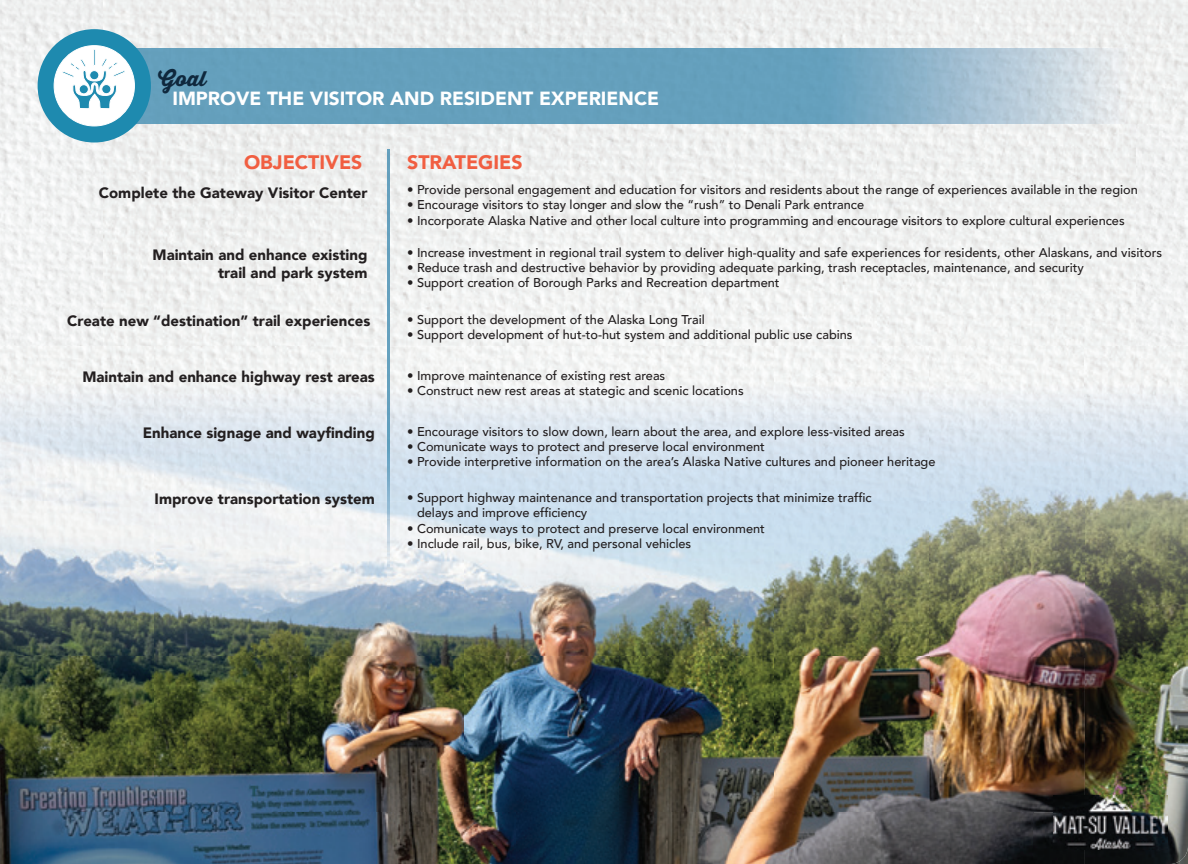
<style>
.page{position:relative;width:1188px;height:864px;background:#fff}
.page>*{position:absolute;margin:0;border:0;box-sizing:border-box;transform-origin:0 0}
.t1{font:20.55px "Thirsty Script Extrabold Demo";color:#0f283d}
.t2{font:900 19.5px "Avenir";color:#f15e41}
.t3{font:900 19.05px "Avenir";color:#fff}
.t4{font:900 15px/18px "Avenir";color:#231f20;text-align:right}
.t5{font:500 12.75px/15.3px "Avenir";color:#231f20}
.s1{font-weight:400}
</style>
<div class="page">
<img style="left:0;top:0;width:103px;height:347px">
<img style="left:103px;top:0;width:1085px;height:48px">
<img style="left:103px;top:124px;width:1085px;height:223px">
<img style="left:136px;top:48px;width:1052px;height:76px">
<div style="left:38px;top:29px;width:113px;height:113px;background:#1e8aaf;border-radius:50%"></div>
<svg style="left:53px;top:45px;width:82px;height:82px"></svg>
<img style="left:0;top:347px;width:1188px;height:517px">
<img style="left:388px;top:149px;width:2px;height:488px">
<img style="left:1053px;top:795px;width:114px;height:54px">
<h1 class="t1" style="left:158px;top:63px;width:49px">Goal</h1>
<h3 class="t3" style="left:172px;top:82px;width:488px">IMPROVE THE VISITOR AND RESIDENT EXPERIENCE</h3>
<h2 class="t2" style="left:244px;top:145px;width:120px">OBJECTIVES</h2>
<h2 class="t2" style="left:407px;top:145px;width:117px">STRATEGIES</h2>
<p class="t4" style="left:99px;top:184px;width:270px">Complete the Gateway Visitor Center</p>
<p class="t5" style="left:407px;top:181px;width:732px"><span class="s1">•</span> Provide personal engagement and education for visitors and residents about the range of experiences available in the region</p>
<p class="t5" style="left:407px;top:197px;width:459px">• Encourage visitors to stay longer and slow the “rush” to Denali Park entrance</p>
<p class="t5" style="left:407px;top:212px;width:719px">• Incorporate Alaska Native and other local culture into programming and encourage visitors to explore cultural experiences</p>
<p class="t5" style="left:407px;top:244px;width:756px">• Increase investment in regional trail system to deliver high-quality and safe experiences for residents, other Alaskans, and visitors</p>
<p class="t5" style="left:407px;top:259px;width:678px">• Reduce trash and destructive behavior by providing adequate parking, trash receptacles, maintenance, and security</p>
<p class="t5" style="left:407px;top:274px;width:374px">• Support creation of Borough Parks and Recreation department</p>
<p class="t5" style="left:407px;top:311px;width:299px">• Support the development of the Alaska Long Trail</p>
<p class="t5" style="left:407px;top:327px;width:447px">• Support development of hut-to-hut system and additional public use cabins</p>
<p class="t5" style="left:407px;top:367px;width:260px">• Improve maintenance of existing rest areas</p>
<p class="t5" style="left:407px;top:382px;width:338px">• Construct new rest areas at stategic and scenic locations</p>
<p class="t5" style="left:407px;top:423px;width:499px">• Encourage visitors to slow down, learn about the area, and explore less-visited areas</p>
<p class="t5" style="left:407px;top:438px;width:359px">• Comunicate ways to protect and preserve local environment</p>
<p class="t5" style="left:407px;top:454px;width:530px">• Provide interpretive information on the area’s Alaska Native cultures and pioneer heritage</p>
<p class="t5" style="left:417px;top:489px;width:456px;text-indent:-10px">• Support highway maintenance and transportation projects that minimize traffic delays and improve efficiency</p>
<p class="t5" style="left:407px;top:520px;width:359px">• Comunicate ways to protect and preserve local environment</p>
<p class="t5" style="left:407px;top:535px;width:286px">• Include rail, bus, bike, RV, and personal vehicles</p>
<p class="t4" style="left:153px;top:246px;width:217px">Maintain and enhance existing trail and park system</p>
<p class="t4" style="left:67px;top:312px;width:305px">Create new “destination” trail experiences</p>
<p class="t4" style="left:82px;top:368px;width:294px">Maintain and enhance highway rest areas</p>
<p class="t4" style="left:143px;top:423px;width:233px">Enhance signage and wayfinding</p>
<p class="t4" style="left:155px;top:490px;width:222px">Improve transportation system</p>
</div>
